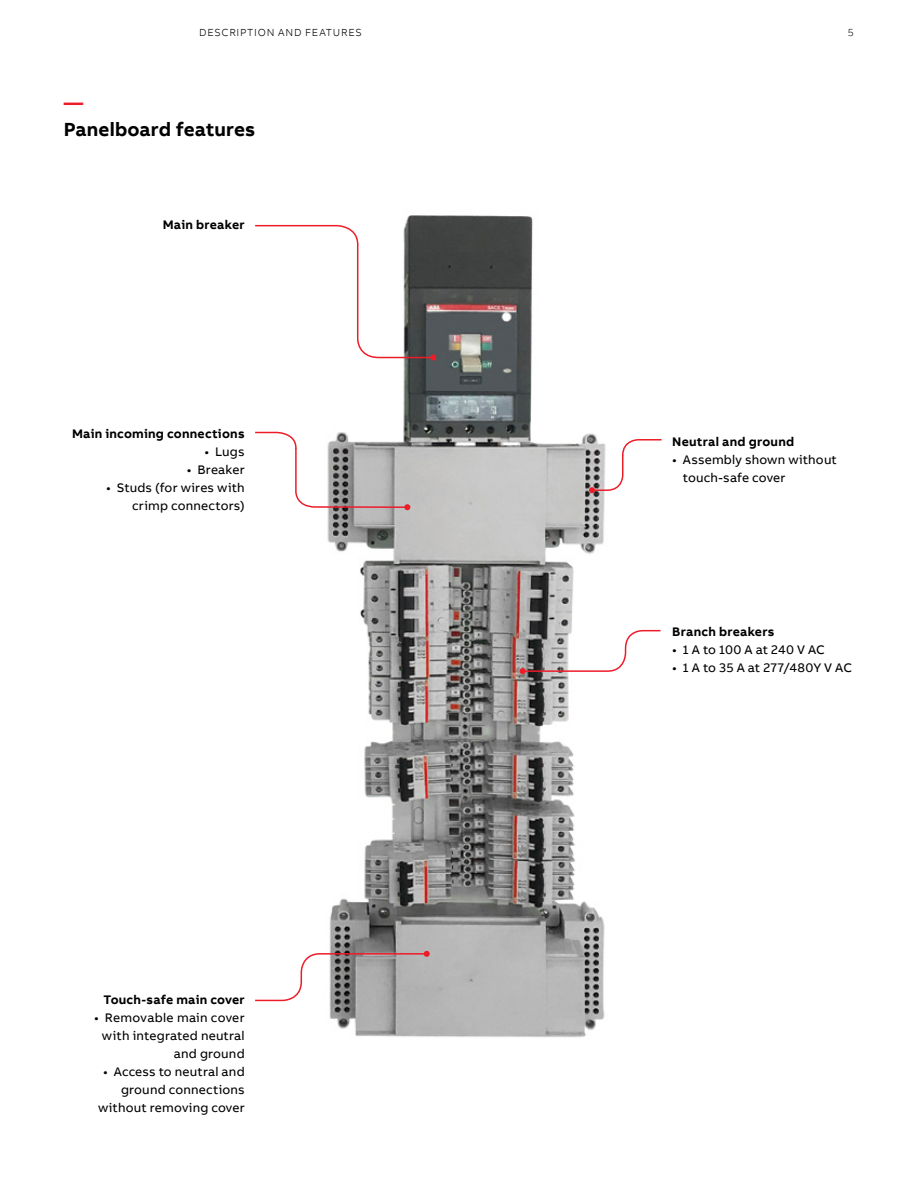
<style>
.page{position:relative;width:918px;height:1188px;background:#fff}
.page>*{position:absolute;margin:0;border:0;box-sizing:border-box;transform-origin:0 0}
.t1{font:700 19.5px "AB Bvoice";color:#000}
.t2{font:700 19.5px "AB Bvoice";color:#ed1c29}
.t3{font:12.75px/18px "AB Bvoice";letter-spacing:.015em;color:#000;text-align:right}
.t4{font:700 12.75px "AB Bvoice";letter-spacing:.02em;color:#000}
.t5{font:300 10.5px "AB Bvoice";letter-spacing:.07em;color:#000}
</style>
<div class="page">
<img style="left:327px;top:215px;width:278px;height:823px">
<svg style="left:589px;top:438px;width:73px;height:55px"></svg>
<svg style="left:255px;top:431px;width:155px;height:79px"></svg>
<svg style="left:255px;top:224px;width:181px;height:137px"></svg>
<svg style="left:255px;top:951px;width:175px;height:51px"></svg>
<svg style="left:520px;top:629px;width:141px;height:45px"></svg>
<p class="t5" style="left:199px;top:26px;width:164px">DESCRIPTION AND FEATURES</p>
<p class="t5" style="left:848px;top:26px;width:7px">5</p>
<h1 class="t2" style="left:64px;top:90px;width:21px">—</h1>
<h1 class="t1" style="left:64px;top:117px;width:193px">Panelboard features</h1>
<p class="t4" style="left:163px;top:217px;width:83px">Main breaker</p>
<p class="t4" style="left:72px;top:425px;width:174px">Main incoming connections</p>
<p class="t3" style="left:204px;top:442px;width:42px">• Lugs</p>
<p class="t3" style="left:187px;top:460px;width:59px">• Breaker</p>
<p class="t3" style="left:106px;top:478px;width:140px">• Studs (for wires with crimp connectors)</p>
<p class="t4" style="left:104px;top:992px;width:143px">Touch-safe main cover</p>
<p class="t3" style="left:94px;top:1009px;width:152px">• Removable main cover with integrated neutral and ground</p>
<p class="t3" style="left:98px;top:1063px;width:148px">• Access to neutral and ground connections without removing cover</p>
<p class="t4" style="left:672px;top:433px;width:124px">Neutral and ground</p>
<p class="t3" style="left:683px;top:451px;width:156px;text-align:left;text-indent:-11px">• Assembly shown without touch-safe cover</p>
<p class="t4" style="left:672px;top:623px;width:104px">Branch breakers</p>
<p class="t3" style="left:672px;top:640px;width:154px">• 1 A to 100 A at 240 V AC</p>
<p class="t3" style="left:672px;top:658px;width:181px">• 1 A to 35 A at 277/480Y V AC</p>
</div>
